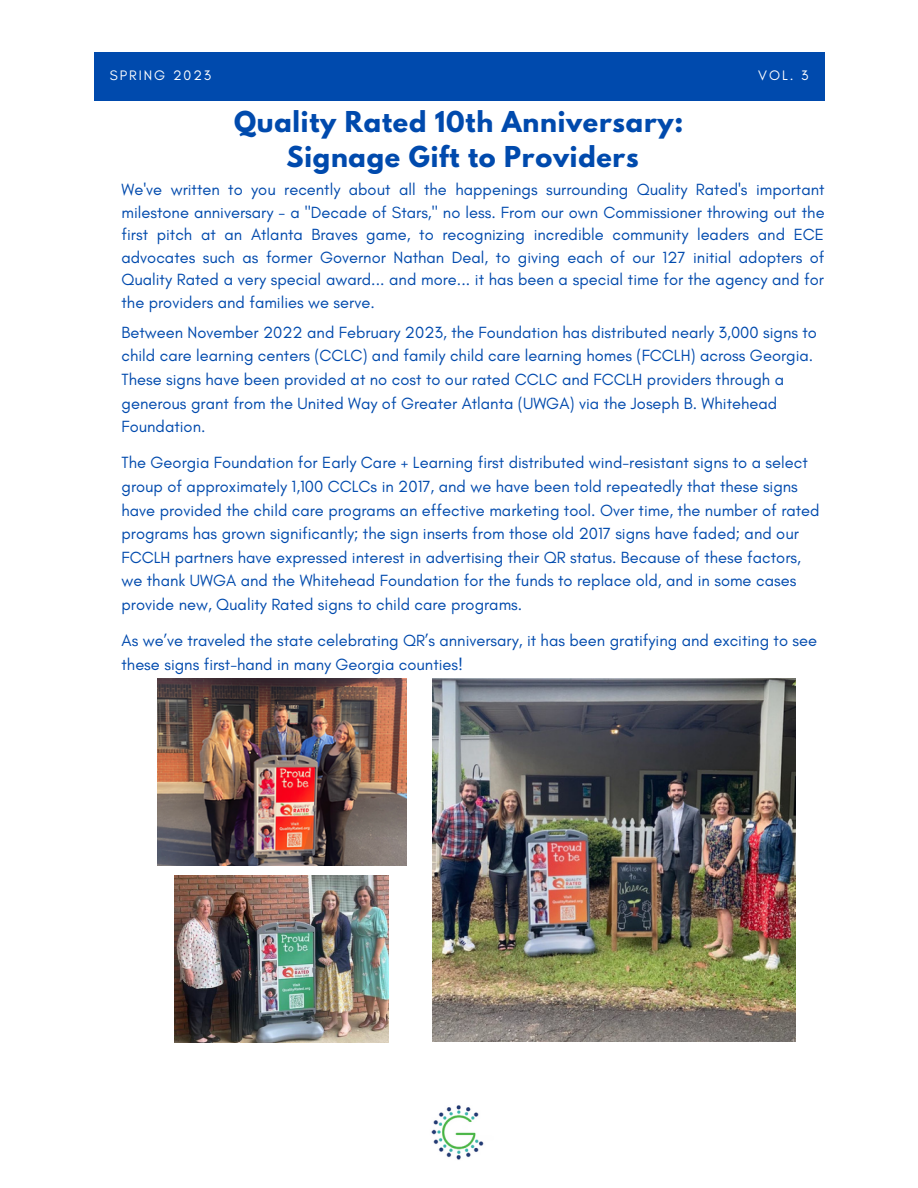
<style>
.page{position:relative;width:918px;height:1188px;background:#fff}
.page>*{position:absolute;margin:0;border:0;box-sizing:border-box;transform-origin:0 0}
.t1{font:700 25.5px "League Spartan";letter-spacing:.03em;color:#004aad}
.t2{font:16.5px/23.7px "Glacial Indifference";color:#004aad}
.t3{font:13.95px "Glacial Indifference";letter-spacing:.14em;color:#fff}
</style>
<div class="page">
<div style="left:95px;top:53px;width:730px;height:47px;background:#004aad"></div>
<img style="left:431px;top:1105px;width:53px;height:55px">
<img style="left:157px;top:678px;width:250px;height:187px">
<img style="left:433px;top:678px;width:363px;height:364px">
<img style="left:175px;top:876px;width:214px;height:166px">
<p class="t3" style="left:110px;top:67px;width:103px">SPRING 2023</p>
<p class="t3" style="left:758px;top:67px;width:52px">VOL. 3</p>
<p class="t1" style="left:234px;top:109px;width:451px">Quality Rated 10th Anniversary:</p>
<p class="t1" style="left:286px;top:144px;width:354px">Signage Gift to Providers</p>
<p class="t2" style="left:122px;top:178px;width:705px;line-height:22.5px;text-align:justify">We've written to you recently about all the happenings surrounding Quality Rated's important milestone anniversary - a "Decade of Stars," no less. From our own Commissioner throwing out the first pitch at an Atlanta Braves game, to recognizing incredible community leaders and ECE advocates such as former Governor Nathan Deal, to giving each of our 127 initial adopters of Quality Rated a very special award... and more... it has been a special time for the agency and for the providers and families we serve.</p>
<p class="t2" style="left:122px;top:320px;width:697px">Between November 2022 and February 2023, the Foundation has distributed nearly 3,000 signs to child care learning centers (CCLC) and family child care learning homes (FCCLH) across Georgia.<br>These signs have been provided at no cost to our rated CCLC and FCCLH providers through a generous grant from the United Way of Greater Atlanta (UWGA) via the Joseph B. Whitehead Foundation.</p>
<p class="t2" style="left:122px;top:451px;width:700px">The Georgia Foundation for Early Care + Learning first distributed wind-resistant signs to a select group of approximately 1,100 CCLCs in 2017, and we have been told repeatedly that these signs have provided the child care programs an effective marketing tool. Over time, the number of rated programs has grown significantly; the sign inserts from those old 2017 signs have faded; and our FCCLH partners have expressed interest in advertising their QR status. Because of these factors, we thank UWGA and the Whitehead Foundation for the funds to replace old, and in some cases provide new, Quality Rated signs to child care programs.</p>
<p class="t2" style="left:122px;top:628px;width:697px">As we’ve traveled the state celebrating QR’s anniversary, it has been gratifying and exciting to see these signs first-hand in many Georgia counties!</p>
</div>
